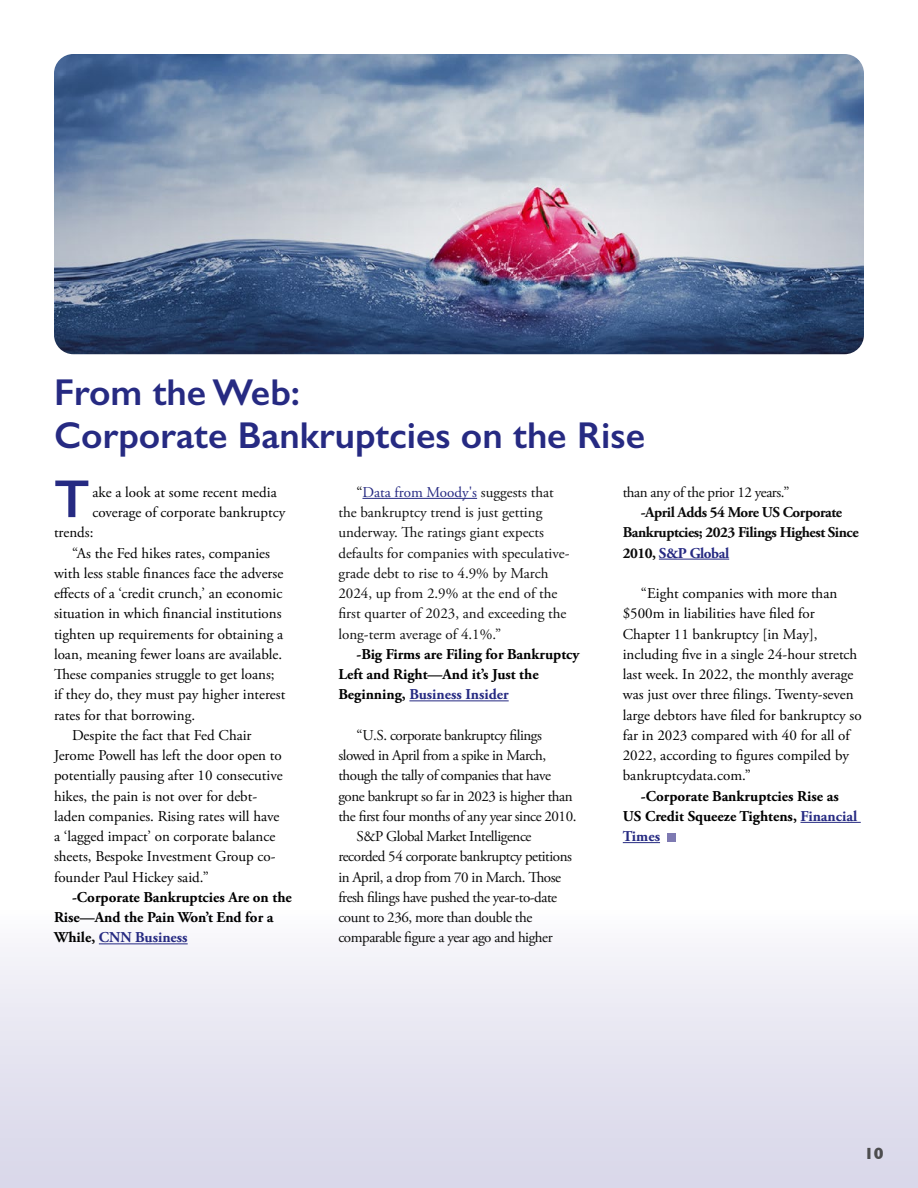
<style>
.page{position:relative;width:918px;height:1188px;background:#fff}
.page>*{position:absolute;margin:0;border:0;box-sizing:border-box;transform-origin:0 0}
.Body_P1{font:600 53.55px "Gill Sans";color:#262a82}
.Headline{font:600 37.5px/43.5px "Gill Sans";color:#262a82}
.t1{font:700 16.5px "Gill Sans";color:#4d4d4f}
.Body{font:15px/20.2px "Adobe Garamond Pro";color:#000}
.Body-2{font:15px/20.2px "Adobe Garamond Pro";letter-spacing:-.03em;color:#0a0a0a}
.Body-3{font:15px/20.2px "Adobe Garamond Pro";color:#111}
.Body-4{font:700 15px/20.2px "Adobe Garamond Pro";color:#000}
.Body-5{font:700 15px/20.2px "Adobe Garamond Pro";letter-spacing:-.03em;color:#0a0a0a}
.Body_P1-2{font:15px "Adobe Garamond Pro";color:#000}
.s1{color:#000}
.s2{color:#262a82}
</style>
<div class="page">
<div style="left:0;top:904px;width:918px;height:284px;background:linear-gradient(to bottom,#fbfafc,#d6d4e8)"></div>
<hr style="left:99px;top:943px;width:89px;height:1px;background:#262a82">
<img style="left:54px;top:54px;width:810px;height:300px">
<hr style="left:362px;top:498px;width:115px;height:1px;background:#262a82">
<hr style="left:409px;top:700px;width:100px;height:1px;background:#262a82">
<hr style="left:659px;top:559px;width:70px;height:1px;background:#262a82">
<hr style="left:801px;top:822px;width:60px;height:1px;background:#262a82">
<hr style="left:623px;top:842px;width:37px;height:1px;background:#262a82">
<div style="left:668px;top:833px;width:8px;height:8px;background:#7e7ab2"></div>
<p class="Headline" style="left:54px;top:370px;width:593px">From the Web:<br>Corporate Bankruptcies on the Rise</p>
<p class="Body-3" style="left:338px;top:483px;width:233px;text-indent:18px"><span class="s1">“</span><span class="s2">Data from Moody's</span> suggests that the bankruptcy trend is just getting underway. The ratings giant expects defaults for companies with speculative&shy;grade debt to rise to 4.9% by March 2024, up from 2.9% at the end of the first quarter of 2023, and exceeding the long-term average of 4.1%.”</p>
<p class="Body-4" style="left:338px;top:644px;width:243px;text-indent:18px">-Big Firms are Filing for Bankruptcy<br>Left and Right—And it’s Just the<br>Beginning, <span class="s2">Business Insider</span></p>
<p class="Body-2" style="left:338px;top:726px;width:240px;text-indent:18px"><span class="s1">“</span>U.S. corporate bankruptcy filings slowed in April from a spike in March, though the tally of companies that have gone bankrupt so far in 2023 is higher than the first four months of any year since 2010.</p>
<p class="Body-2" style="left:338px;top:827px;width:235px;text-indent:18px">S&amp;P Global Market Intelligence recorded 54 corporate bankruptcy petitions in April, a drop from 70 in March. Those fresh filings have pushed the year-to-date count to 236, more than double the comparable figure a year ago and higher</p>
<p class="Body_P1" style="left:54px;top:467px;width:37px">T</p>
<p class="Body_P1-2" style="left:92px;top:483px;width:186px">ake a look at some recent media</p>
<p class="Body-2" style="left:623px;top:483px;width:168px">than any of the prior 12 years.”</p>
<p class="Body-5" style="left:623px;top:503px;width:237px;text-indent:18px">-April Adds 54 More US Corporate<br>Bankruptcies; 2023 Filings Highest Since<br>2010, <span class="s2">S&amp;P Global</span></p>
<p class="Body" style="left:623px;top:584px;width:240px;text-indent:18px">“Eight companies with more than $500m in liabilities have filed for Chapter 11 bankruptcy [in May], including five in a single 24-hour stretch last week. In 2022, the monthly average was just over three filings. Twenty-seven large debtors have filed for bankruptcy so far in 2023 compared with 40 for all of 2022, according to figures compiled by bankruptcydata.com.”</p>
<p class="Body-4" style="left:623px;top:786px;width:236px;text-indent:18px">-Corporate Bankruptcies Rise as<br>US Credit Squeeze Tightens, <span class="s2">Financial<br>Times</span></p>
<p class="Body_P1-2" style="left:92px;top:503px;width:194px">coverage of corporate bankruptcy</p>
<p class="Body_P1-2" style="left:54px;top:524px;width:41px">trends:</p>
<p class="Body" style="left:54px;top:543px;width:233px;text-indent:18px">“As the Fed hikes rates, companies with less stable finances face the adverse effects of a ‘credit crunch,’ an economic situation in which financial institutions tighten up requirements for obtaining a loan, meaning fewer loans are available.<br>These companies struggle to get loans; if they do, they must pay higher interest rates for that borrowing.</p>
<p class="Body" style="left:54px;top:726px;width:230px;text-indent:18px">Despite the fact that Fed Chair Jerome Powell has left the door open to potentially pausing after 10 consecutive hikes, the pain is not over for debt&shy;laden companies. Rising rates will have a ‘lagged impact’ on corporate balance sheets, Bespoke Investment Group co&shy;founder Paul Hickey said.”</p>
<p class="Body-4" style="left:54px;top:887px;width:239px;text-indent:18px">-Corporate Bankruptcies Are on the<br>Rise—And the Pain Won’t End for a<br>While, <span class="s2">CNN Business</span></p>
<p class="t1" style="left:864px;top:1140px;width:21px">10</p>
</div>
